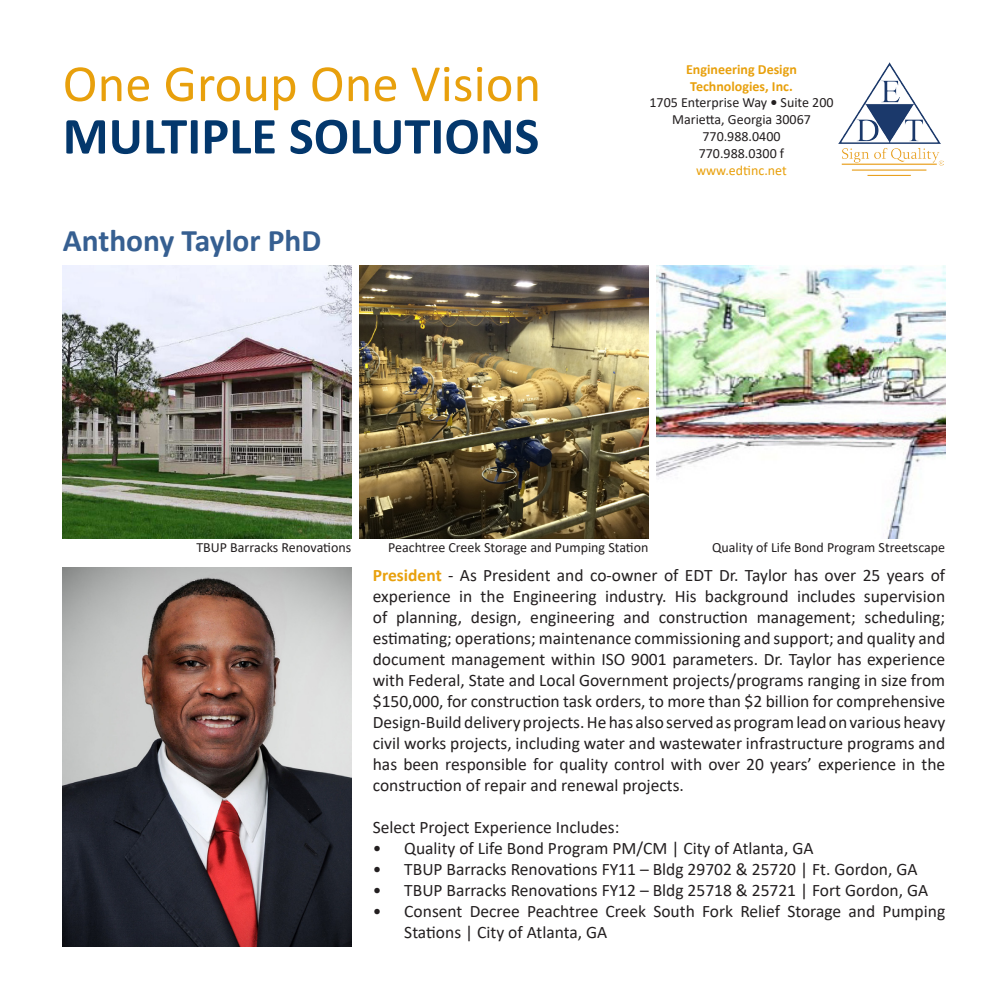
<style>
.page{position:relative;width:1008px;height:1008px;background:#fff}
.page>*{position:absolute;margin:0;border:0;box-sizing:border-box;transform-origin:0 0}
.t1{font:52.5px "Calibri";letter-spacing:.005em;color:#e8a00c}
.t2{font:700 52.5px "Calibri";color:#03376c}
.t3{font:700 31.5px "Calibri";color:#365f91}
.t4{font:17.5px/21px "Calibri";color:#231f20;text-align:justify}
.t5{font:14px "Calibri";color:#231f20}
.t6{font:700 14px "Calibri";color:#e8a00c}
.t7{font:14px "Calibri";color:#e8a00c}
.s1{font-weight:700}
.s2{font-weight:700;color:#e8a00c}
</style>
<div class="page">
<img style="left:839px;top:62px;width:104px;height:113px">
<img style="left:63px;top:568px;width:288px;height:378px">
<img style="left:63px;top:266px;width:288px;height:272px">
<img style="left:359px;top:266px;width:289px;height:272px">
<img style="left:657px;top:266px;width:288px;height:272px">
<p class="t1" style="left:63px;top:47px;width:480px">One Group One Vision</p>
<p class="t2" style="left:63px;top:99px;width:478px">MULTIPLE SOLUTIONS</p>
<p class="t3" style="left:63px;top:218px;width:260px">Anthony Taylor PhD</p>
<p class="t6" style="left:686px;top:59px;width:112px">Engineering Design</p>
<p class="t6" style="left:690px;top:76px;width:104px">Technologies, Inc.</p>
<p class="t5" style="left:649px;top:93px;width:186px">1705 Enterprise Way <span class="s1">•</span> Suite 200</p>
<p class="t5" style="left:672px;top:110px;width:140px">Marietta, Georgia 30067</p>
<p class="t5" style="left:703px;top:127px;width:80px">770.988.0400</p>
<p class="t5" style="left:699px;top:143px;width:87px">770.988.0300 f</p>
<p class="t7" style="left:696px;top:160px;width:92px">www.edtinc.net</p>
<p class="t5" style="left:196px;top:538px;width:156px">TBUP Barracks Renovations</p>
<p class="t5" style="left:388px;top:538px;width:262px">Peachtree Creek Storage and Pumping Station</p>
<p class="t5" style="left:712px;top:538px;width:235px">Quality of Life Bond Program Streetscape</p>
<p class="t4" style="left:373px;top:564px;width:574px"><span class="s2">President</span> - As President and co-owner of EDT Dr. Taylor has over 25 years of experience in the Engineering industry. His background includes supervision of planning, design, engineering and construction management; scheduling; estimating; operations; maintenance commissioning and support; and quality and document management within ISO 9001 parameters. Dr. Taylor has experience with Federal, State and Local Government projects/programs ranging in size from $150,000, for construction task orders, to more than $2 billion for comprehensive Design-Build delivery projects. He has also served as program lead on various heavy civil works projects, including water and wastewater infrastructure programs and has been responsible for quality control with over 20 years’ experience in the construction of repair and renewal projects.</p>
<p class="t4" style="left:373px;top:816px;width:248px">Select Project Experience Includes:</p>
<p class="t4" style="left:373px;top:837px;width:442px">• Quality of Life Bond Program PM/CM | City of Atlanta, GA</p>
<p class="t4" style="left:373px;top:858px;width:546px">• TBUP Barracks Renovations FY11 – Bldg 29702 &amp; 25720 | Ft. Gordon, GA</p>
<p class="t4" style="left:373px;top:879px;width:557px">• TBUP Barracks Renovations FY12 – Bldg 25718 &amp; 25721 | Fort Gordon, GA</p>
<p class="t4" style="left:404px;top:900px;width:542px;text-indent:-32px">• Consent Decree Peachtree Creek South Fork Relief Storage and Pumping<br>Stations | City of Atlanta, GA</p>
</div>
